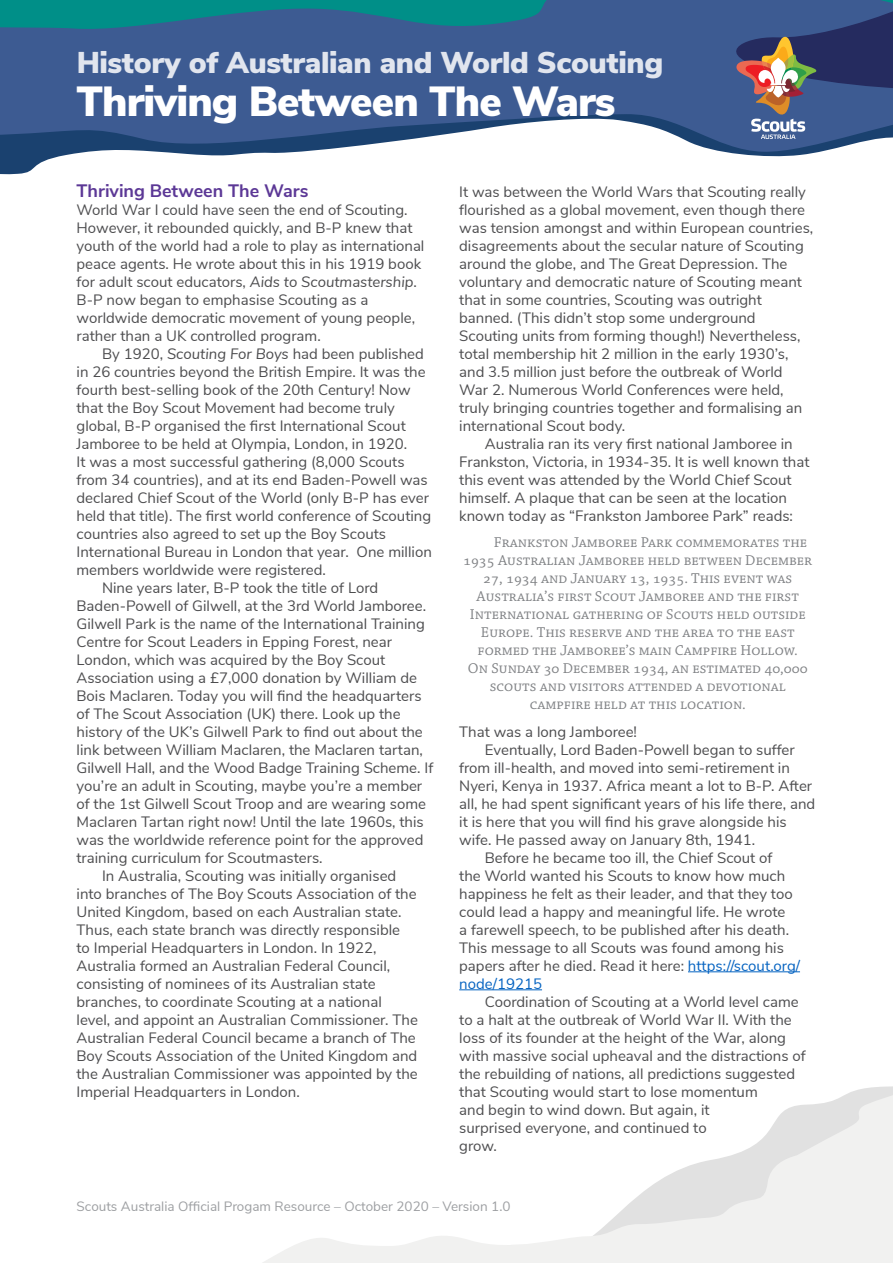
<style>
.page{position:relative;width:893px;height:1263px;background:#fff}
.page>*{position:absolute;margin:0;border:0;box-sizing:border-box;transform-origin:0 0}
.t1{font:900 42px "Nunito Sans";letter-spacing:-.02em;color:#fff}
.t2{font:900 30px "Nunito Sans";letter-spacing:-.01em;color:#fff}
.t3{font:700 18px "Nunito Sans";color:#5c3896}
.t4{font:15px/18px "Nunito Sans";color:#4d4d4f}
.t5{font:15px "Chaparral Pro";color:#808285}
.t6{font:15px "Nunito Sans";color:#0563c1}
.t7{font:13.5px "Nunito Sans";color:#9d9fa2}
.s1{font-style:italic}
.s2{color:#0563c1}
</style>
<div class="page">
<svg style="left:263px;top:1086px;width:630px;height:177px"></svg>
<svg style="left:0;top:139px;width:875px;height:36px"></svg>
<hr style="left:688px;top:971px;width:112px;height:1px;background:#0563c1">
<hr style="left:459px;top:989px;width:83px;height:1px;background:#0563c1">
<svg style="left:0;top:0;width:893px;height:139px;background:#3e628f"></svg>
<h2 class="t2" style="left:77px;top:40px;width:588px">History of Australian and World Scouting</h2>
<h1 class="t1" style="left:77px;top:71px;width:540px">Thriving Between The Wars</h1>
<p class="t3" style="left:77px;top:177px;width:233px">Thriving Between The Wars</p>
<p class="t4" style="left:77px;top:199px;width:349px">World War I could have seen the end of Scouting.<br>However, it rebounded quickly, and B-P knew that youth of the world had a role to play as international peace agents. He wrote about this in his 1919 book for adult scout educators, <span class="s1">Aids to Scoutmastership</span>.<br>B-P now began to emphasise Scouting as a worldwide democratic movement of young people, rather than a UK controlled program.</p>
<p class="t4" style="left:102px;top:343px;width:323px">By 1920, <span class="s1">Scouting For Boys</span> had been published</p>
<p class="t4" style="left:77px;top:361px;width:351px">in 26 countries beyond the British Empire. It was the</p>
<p class="t4" style="left:77px;top:379px;width:336px">fourth best-selling book of the 20th Century! Now</p>
<p class="t4" style="left:77px;top:397px;width:320px">that the Boy Scout Movement had become truly</p>
<p class="t4" style="left:77px;top:415px;width:331px">global, B-P organised the first International Scout</p>
<p class="t4" style="left:77px;top:433px;width:332px">Jamboree to be held at Olympia, London, in 1920.</p>
<p class="t4" style="left:77px;top:451px;width:330px">It was a most successful gathering (8,000 Scouts</p>
<p class="t4" style="left:77px;top:469px;width:353px">from 34 countries), and at its end Baden-Powell was</p>
<p class="t4" style="left:77px;top:487px;width:354px">declared Chief Scout of the World (only B-P has ever</p>
<p class="t4" style="left:77px;top:505px;width:356px">held that title). The first world conference of Scouting</p>
<p class="t4" style="left:77px;top:523px;width:311px">countries also agreed to set up the Boy Scouts</p>
<p class="t4" style="left:77px;top:541px;width:357px">International Bureau in London that year. One million</p>
<p class="t4" style="left:77px;top:559px;width:251px">members worldwide were registered.</p>
<p class="t4" style="left:102px;top:577px;width:278px">Nine years later, B-P took the title of Lord</p>
<p class="t4" style="left:77px;top:595px;width:351px">Baden-Powell of Gilwell, at the 3rd World Jamboree.</p>
<p class="t4" style="left:77px;top:613px;width:350px">Gilwell Park is the name of the International Training</p>
<p class="t4" style="left:77px;top:631px;width:317px">Centre for Scout Leaders in Epping Forest, near</p>
<p class="t4" style="left:77px;top:649px;width:310px">London, which was acquired by the Boy Scout</p>
<p class="t4" style="left:77px;top:667px;width:342px">Association using a £7,000 donation by William de</p>
<p class="t4" style="left:77px;top:685px;width:347px">Bois Maclaren. Today you will find the headquarters</p>
<p class="t4" style="left:77px;top:703px;width:326px">of The Scout Association (UK) there. Look up the</p>
<p class="t4" style="left:77px;top:721px;width:348px">history of the UK’s Gilwell Park to find out about the</p>
<p class="t4" style="left:77px;top:739px;width:348px">link between William Maclaren, the Maclaren tartan,</p>
<p class="t4" style="left:77px;top:757px;width:358px">Gilwell Hall, and the Wood Badge Training Scheme. If</p>
<p class="t4" style="left:77px;top:775px;width:347px">you’re an adult in Scouting, maybe you’re a member</p>
<p class="t4" style="left:77px;top:793px;width:351px">of the 1st Gilwell Scout Troop and are wearing some</p>
<p class="t4" style="left:77px;top:811px;width:349px">Maclaren Tartan right now! Until the late 1960s, this</p>
<p class="t4" style="left:77px;top:829px;width:349px">was the worldwide reference point for the approved</p>
<p class="t4" style="left:77px;top:847px;width:248px">training curriculum for Scoutmasters.</p>
<p class="t4" style="left:102px;top:865px;width:296px">In Australia, Scouting was initially organised</p>
<p class="t4" style="left:77px;top:883px;width:342px">into branches of The Boy Scouts Association of the</p>
<p class="t4" style="left:77px;top:901px;width:326px">United Kingdom, based on each Australian state.</p>
<p class="t4" style="left:77px;top:919px;width:325px">Thus, each state branch was directly responsible</p>
<p class="t4" style="left:77px;top:937px;width:302px">to Imperial Headquarters in London. In 1922,</p>
<p class="t4" style="left:77px;top:955px;width:315px">Australia formed an Australian Federal Council,</p>
<p class="t4" style="left:77px;top:973px;width:301px">consisting of nominees of its Australian state</p>
<p class="t4" style="left:77px;top:991px;width:307px">branches, to coordinate Scouting at a national</p>
<p class="t4" style="left:77px;top:1009px;width:343px">level, and appoint an Australian Commissioner. The</p>
<p class="t4" style="left:77px;top:1027px;width:341px">Australian Federal Council became a branch of The</p>
<p class="t4" style="left:77px;top:1045px;width:342px">Boy Scouts Association of the United Kingdom and</p>
<p class="t4" style="left:77px;top:1063px;width:343px">the Australian Commissioner was appointed by the</p>
<p class="t4" style="left:77px;top:1081px;width:225px">Imperial Headquarters in London.</p>
<p class="t4" style="left:459px;top:181px;width:355px">It was between the World Wars that Scouting really flourished as a global movement, even though there was tension amongst and within European countries, disagreements about the secular nature of Scouting around the globe, and The Great Depression. The voluntary and democratic nature of Scouting meant that in some countries, Scouting was outright banned. (This didn’t stop some underground Scouting units from forming though!) Nevertheless, total membership hit 2 million in the early 1930’s, and 3.5 million just before the outbreak of World War 2. Numerous World Conferences were held, truly bringing countries together and formalising an international Scout body.</p>
<p class="t4" style="left:459px;top:433px;width:352px;text-indent:26px">Australia ran its very first national Jamboree in Frankston, Victoria, in 1934-35. It is well known that this event was attended by the World Chief Scout himself. A plaque that can be seen at the location known today as “Frankston Jamboree Park” reads:</p>
<p class="t5" style="left:494px;top:534px;width:315px">Frankston Jamboree Park commemorates the</p>
<p class="t5" style="left:463px;top:552px;width:351px">1935 Australian Jamboree held between December</p>
<p class="t5" style="left:483px;top:570px;width:310px">27, 1934 and January 13, 1935. This event was</p>
<p class="t5" style="left:477px;top:588px;width:324px">Australia’s first Scout Jamboree and the first</p>
<p class="t5" style="left:470px;top:606px;width:337px">International gathering of Scouts held outside</p>
<p class="t5" style="left:481px;top:624px;width:315px">Europe. This reserve and the area to the east</p>
<p class="t5" style="left:478px;top:642px;width:322px">formed the Jamboree’s main Campfire Hollow.</p>
<p class="t5" style="left:468px;top:660px;width:341px">On Sunday 30 December 1934, an estimated 40,000</p>
<p class="t5" style="left:490px;top:678px;width:297px">scouts and visitors attended a devotional</p>
<p class="t5" style="left:530px;top:696px;width:217px">campfire held at this location.</p>
<p class="t4" style="left:459px;top:721px;width:179px">That was a long Jamboree!</p>
<p class="t4" style="left:485px;top:739px;width:312px">Eventually, Lord Baden-Powell began to suffer</p>
<p class="t4" style="left:459px;top:757px;width:332px">from ill-health, and moved into semi-retirement in</p>
<p class="t4" style="left:459px;top:775px;width:354px">Nyeri, Kenya in 1937. Africa meant a lot to B-P. After</p>
<p class="t4" style="left:459px;top:793px;width:357px">all, he had spent significant years of his life there, and</p>
<p class="t4" style="left:459px;top:811px;width:329px">it is here that you will find his grave alongside his</p>
<p class="t4" style="left:459px;top:829px;width:297px">wife. He passed away on January 8th, 1941.</p>
<p class="t4" style="left:485px;top:847px;width:289px">Before he became too ill, the Chief Scout of</p>
<p class="t4" style="left:459px;top:865px;width:327px">the World wanted his Scouts to know how much</p>
<p class="t4" style="left:459px;top:883px;width:335px">happiness he felt as their leader, and that they too</p>
<p class="t4" style="left:459px;top:901px;width:328px">could lead a happy and meaningful life. He wrote</p>
<p class="t4" style="left:459px;top:919px;width:331px">a farewell speech, to be published after his death.</p>
<p class="t4" style="left:459px;top:937px;width:326px">This message to all Scouts was found among his</p>
<p class="t4" style="left:459px;top:955px;width:342px">papers after he died. Read it here: <span class="s2">https://scout.org/</span></p>
<p class="t6" style="left:459px;top:972px;width:84px">node/19215</p>
<p class="t4" style="left:459px;top:991px;width:348px;text-indent:26px">Coordination of Scouting at a World level came to a halt at the outbreak of World War II. With the loss of its founder at the height of the War, along with massive social upheaval and the distractions of the rebuilding of nations, all predictions suggested that Scouting would start to lose momentum<br>and begin to wind down. But again, it<br>surprised everyone, and continued to<br>grow.</p>
<p class="t7" style="left:77px;top:1196px;width:435px">Scouts Australia Official Progam Resource – October 2020 – Version 1.0</p>
</div>
